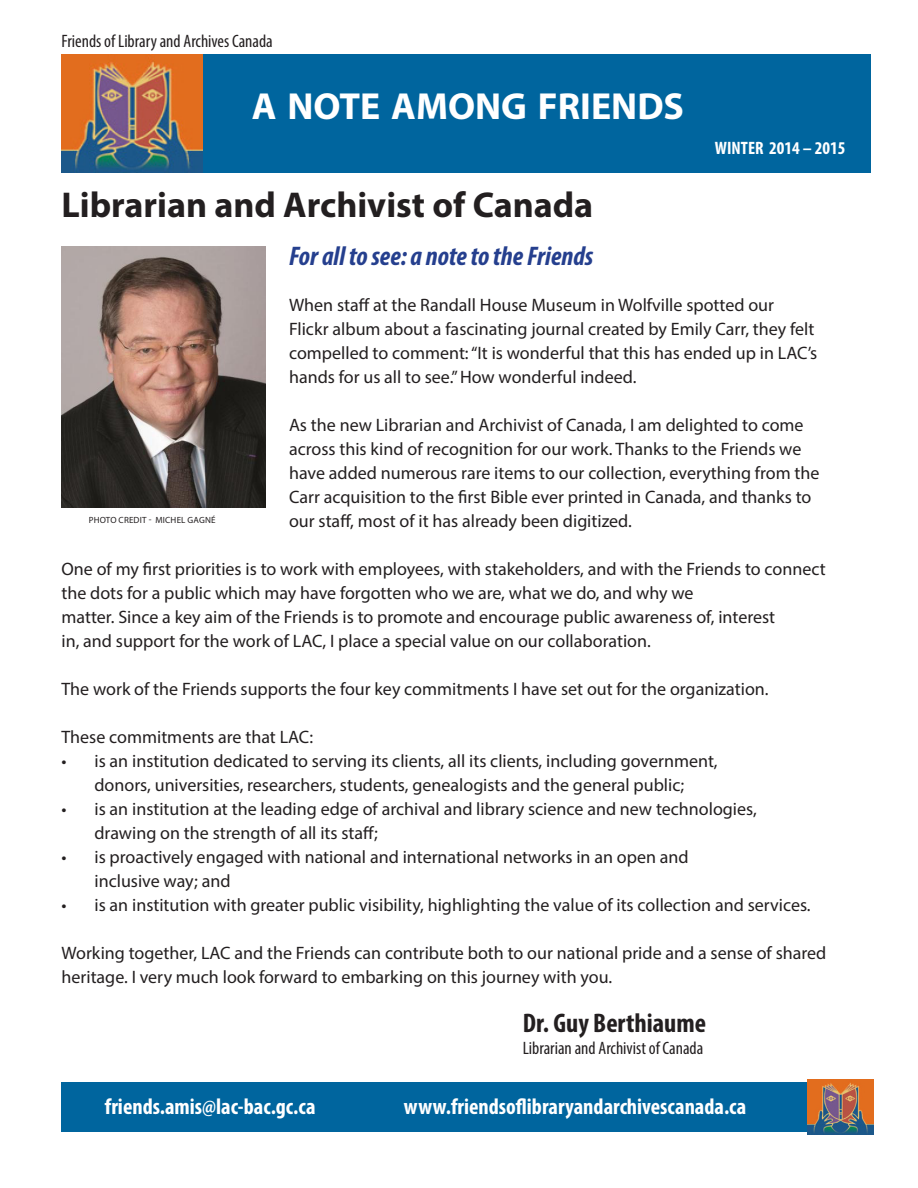
<style>
.page{position:relative;width:918px;height:1188px;background:#fff}
.page>*{position:absolute;margin:0;border:0;box-sizing:border-box;transform-origin:0 0}
.t1{font:700 37.8px "Myriad Pro";color:#fff}
.t2{font:700 36px "Myriad Pro";color:#231f20}
.t3{font:italic 700 condensed 27px "Myriad Pro";color:#253f8e}
.t4{font:700 condensed 27px "Myriad Pro";color:#231f20}
.t5{font:700 condensed 22.5px "Myriad Pro";color:#fff}
.t6{font:18px/24px "Myriad Pro";color:#231f20}
.t7{font:condensed 18px "Myriad Pro";color:#231f20}
.t8{font:700 condensed 18px "Myriad Pro";color:#fff}
.t9{font:9px "Myriad Pro";letter-spacing:.02em;color:#231f20}
</style>
<div class="page">
<div style="left:62px;top:54px;width:810px;height:119px;background:#00659e"></div>
<img style="left:62px;top:54px;width:140px;height:119px">
<img style="left:62px;top:246px;width:203px;height:262px">
<div style="left:62px;top:1082px;width:810px;height:50px;background:#00659e"></div>
<img style="left:807px;top:1079px;width:66px;height:56px">
<p class="t7" style="left:62px;top:30px;width:213px">Friends of Library and Archives Canada</p>
<p class="t1" style="left:252px;top:82px;width:434px">A NOTE AMONG FRIENDS</p>
<p class="t8" style="left:715px;top:137px;width:132px">WINTER 2014 – 2015</p>
<p class="t2" style="left:62px;top:182px;width:533px">Librarian and Archivist of Canada</p>
<p class="t3" style="left:289px;top:239px;width:306px">For all to see: a note to the Friends</p>
<p class="t6" style="left:289px;top:292px;width:530px">When staff at the Randall House Museum in Wolfville spotted our Flickr album about a fascinating journal created by Emily Carr, they felt compelled to comment: “It is wonderful that this has ended up in LAC’s hands for us all to see.” How wonderful indeed.</p>
<p class="t6" style="left:289px;top:412px;width:516px">As the new Librarian and Archivist of Canada, I am delighted to come across this kind of recognition for our work. Thanks to the Friends we</p>
<p class="t6" style="left:289px;top:460px;width:532px">have added numerous rare items to our collection, everything from the<br>Carr acquisition to the first Bible ever printed in Canada, and thanks to</p>
<p class="t6" style="left:289px;top:508px;width:344px">our staff, most of it has already been digitized.</p>
<p class="t6" style="left:62px;top:556px;width:766px">One of my first priorities is to work with employees, with stakeholders, and with the Friends to connect the dots for a public which may have forgotten who we are, what we do, and why we</p>
<p class="t6" style="left:62px;top:604px;width:715px">matter. Since a key aim of the Friends is to promote and encourage public awareness of, interest</p>
<p class="t6" style="left:62px;top:628px;width:591px">in, and support for the work of LAC, I place a special value on our collaboration.</p>
<p class="t6" style="left:62px;top:676px;width:709px">The work of the Friends supports the four key commitments I have set out for the organization.</p>
<p class="t6" style="left:62px;top:724px;width:253px">These commitments are that LAC:</p>
<p class="t6" style="left:62px;top:748px;width:658px">• is an institution dedicated to serving its clients, all its clients, including government,</p>
<p class="t6" style="left:94px;top:772px;width:591px">donors, universities, researchers, students, genealogists and the general public;</p>
<p class="t6" style="left:62px;top:796px;width:697px">• is an institution at the leading edge of archival and library science and new technologies,</p>
<p class="t6" style="left:94px;top:820px;width:285px">drawing on the strength of all its staff;</p>
<p class="t6" style="left:62px;top:844px;width:629px">• is proactively engaged with national and international networks in an open and</p>
<p class="t6" style="left:94px;top:868px;width:138px">inclusive way; and</p>
<p class="t6" style="left:62px;top:892px;width:751px">• is an institution with greater public visibility, highlighting the value of its collection and services.</p>
<p class="t6" style="left:62px;top:940px;width:766px">Working together, LAC and the Friends can contribute both to our national pride and a sense of shared heritage. I very much look forward to embarking on this journey with you.</p>
<p class="t9" style="left:89px;top:514px;width:128px">PHOTO CREDIT - MICHEL GAGNÉ</p>
<p class="t4" style="left:523px;top:1006px;width:185px">Dr. Guy Berthiaume</p>
<p class="t7" style="left:523px;top:1037px;width:182px">Librarian and Archivist of Canada</p>
<p class="t5" style="left:105px;top:1092px;width:212px">friends.amis@lac-bac.gc.ca</p>
<p class="t5" style="left:404px;top:1092px;width:344px">www.friendsoflibraryandarchivescanada.ca</p>
</div>
